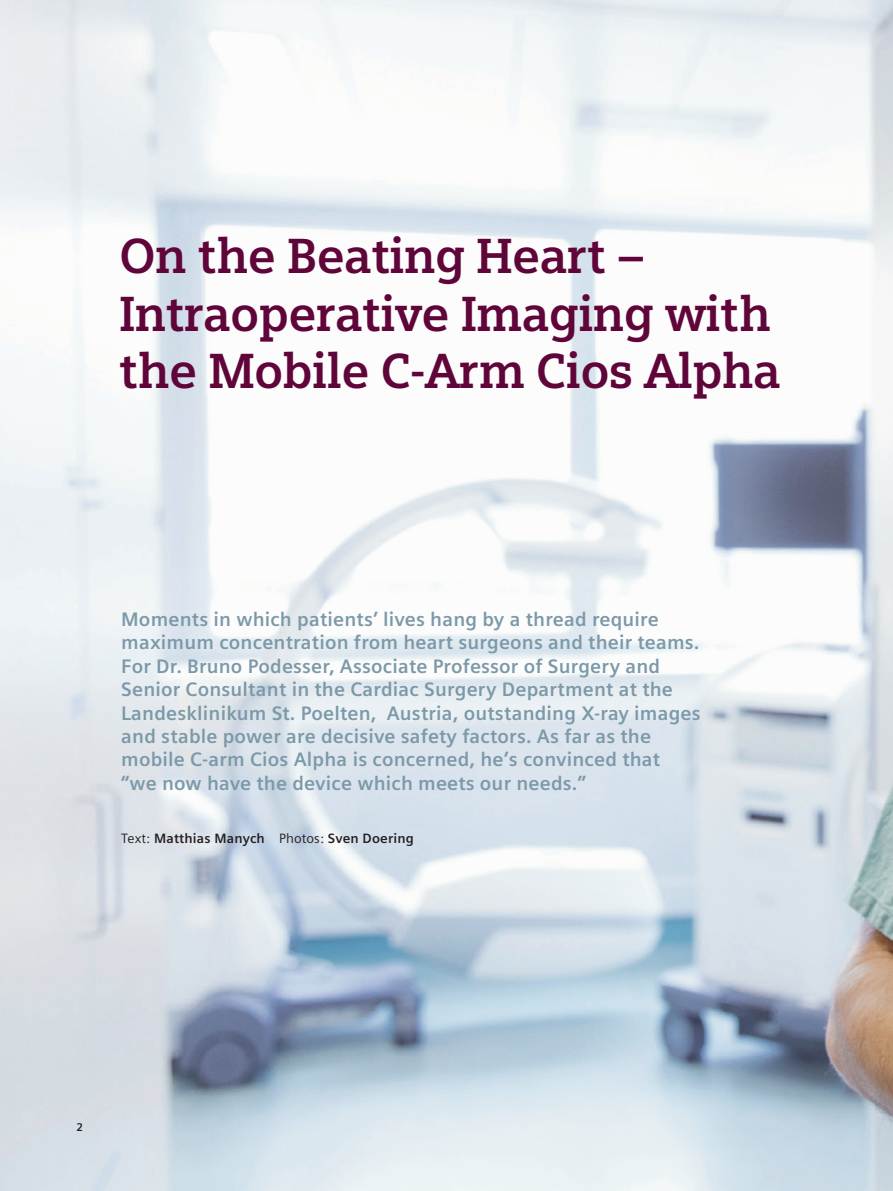
<style>
.page{position:relative;width:893px;height:1191px;background:#fff}
.page>*{position:absolute;margin:0;border:0;box-sizing:border-box;transform-origin:0 0}
.t1{font:700 49.35px/57.3px "Siemens Slab";letter-spacing:-.015em;color:#60053a}
.t2{font:700 19.5px/23.4px "Siemens Sans";letter-spacing:.01em;color:#7b99a9}
.t3{font:700 13.5px "Siemens Sans";letter-spacing:.015em;color:#231f20}
.t4{font:700 11.25px "Siemens Sans";color:#231f20}
.s1{font-weight:400}
</style>
<div class="page">
<img style="left:0;top:0;width:893px;height:1191px">
<h1 class="t1" style="left:119px;top:227px;width:663px">On the Beating Heart –<br>Intraoperative Imaging with the Mobile C-Arm Cios Alpha</h1>
<p class="t2" style="left:121px;top:607px;width:581px">Moments in which patients’ lives hang by a thread require maximum concentration from heart surgeons and their teams.<br>For Dr. Bruno Podesser, Associate Professor of Surgery and Senior Consultant in the Cardiac Surgery Department at the Landesklinikum St. Poelten, Austria, outstanding X-ray images and stable power are decisive safety factors. As far as the mobile C-arm Cios Alpha is concerned, he’s convinced that “we now have the device which meets our needs.”</p>
<p class="t3" style="left:121px;top:830px;width:294px"><span class="s1">Text:</span> Matthias Manych <span class="s1">Photos:</span> Sven Doering</p>
<p class="t4" style="left:77px;top:1120px;width:8px">2</p>
</div>
